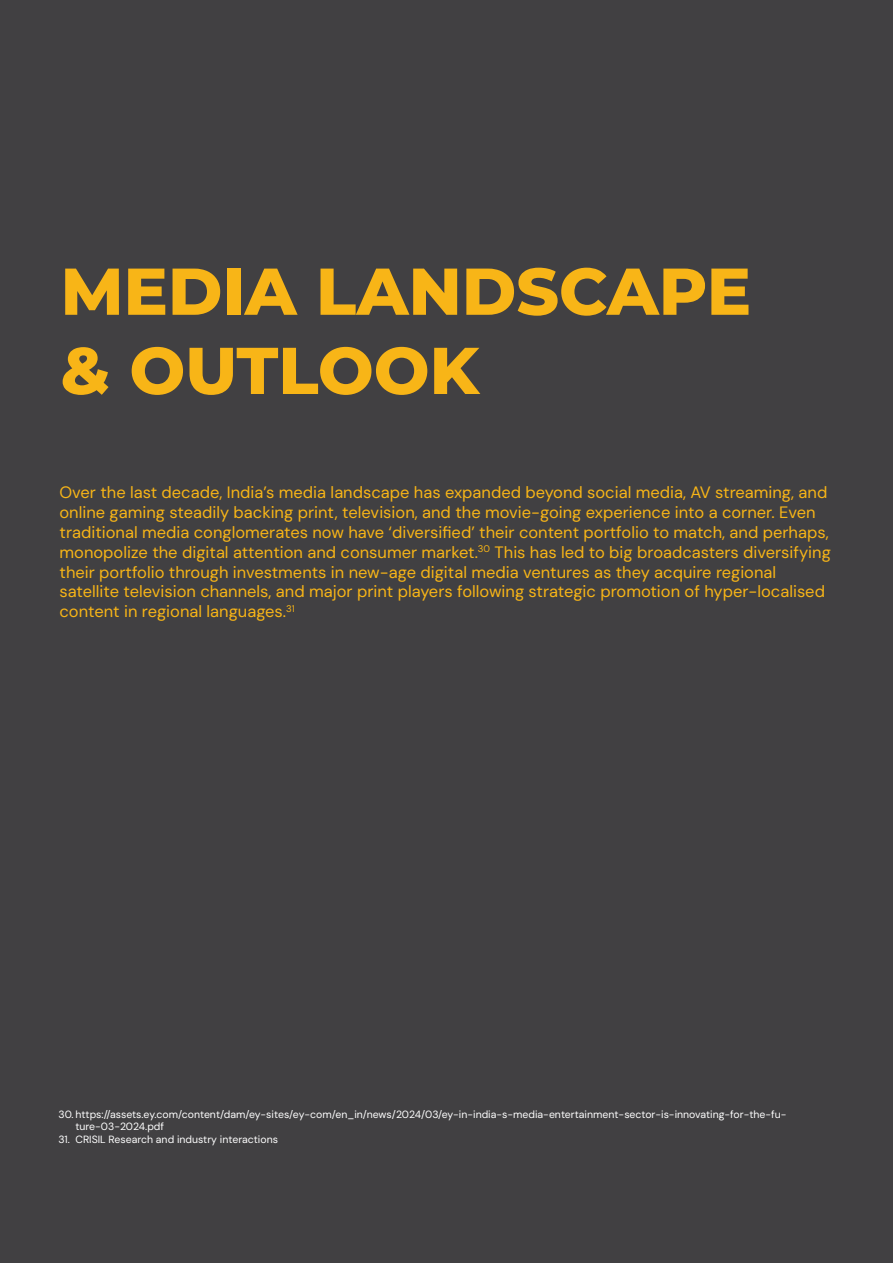
<style>
.page{position:relative;width:893px;height:1263px;background:#414042}
.page>*{position:absolute;margin:0;border:0;box-sizing:border-box;transform-origin:0 0}
.t1{font:800 66px/79.2px "Montserrat";color:#f8b517}
.t2{font:16.5px/19.8px "DM Sans 9 pt";color:#f8b517}
.t3{font:10.5px/12.6px "DM Sans 9 pt";color:#fff}
</style>
<div class="page">
<h1 class="t1" style="left:61px;top:248px;width:692px">MEDIA LANDSCAPE &amp; OUTLOOK</h1>
<p class="t2" style="left:60px;top:483px;width:773px">Over the last decade, India’s media landscape has expanded beyond social media, AV streaming, and online gaming steadily backing print, television, and the movie-going experience into a corner. Even traditional media conglomerates now have ‘diversified’ their content portfolio to match, and perhaps, monopolize the digital attention and consumer market.<sup>30</sup> This has led to big broadcasters diversifying their portfolio through investments in new-age digital media ventures as they acquire regional satellite television channels, and major print players following strategic promotion of hyper-localised content in regional languages.<sup>31</sup></p>
<p class="t3" style="left:75px;top:1108px;width:712px;text-indent:-17px">30. https://assets.ey.com/content/dam/ey-sites/ey-com/en_in/news/2024/03/ey-in-india-s-media-entertainment-sector-is-innovating-for-the-fu&shy;ture-03-2024.pdf</p>
<p class="t3" style="left:58px;top:1133px;width:221px">31. CRISIL Research and industry interactions</p>
</div>
